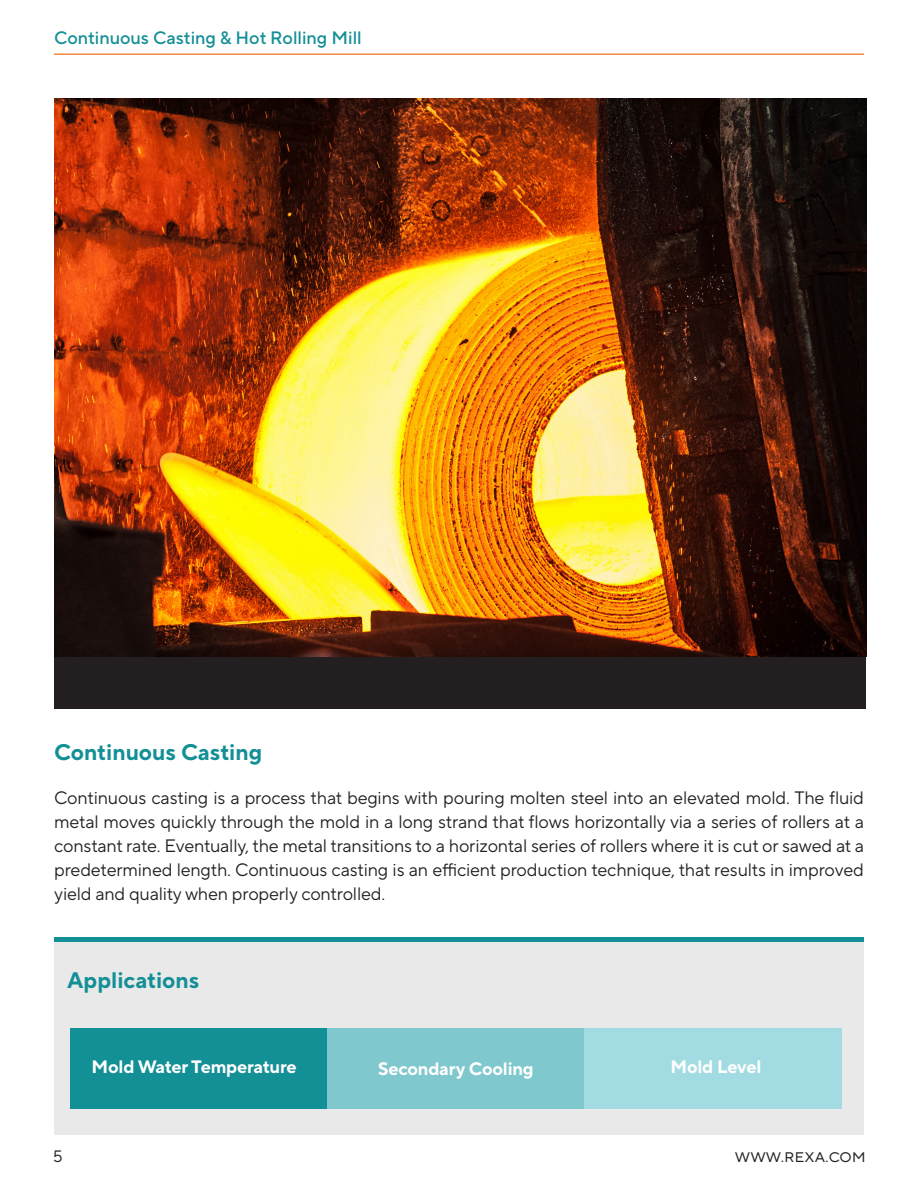
<style>
.page{position:relative;width:918px;height:1188px;background:#fff}
.page>*{position:absolute;margin:0;border:0;box-sizing:border-box;transform-origin:0 0}
.t1{font:700 22.5px "TT Norms Pro";color:#138f96}
.t2{font:18px/24px "TT Norms Pro";letter-spacing:-.01em;color:#231f20;text-align:justify}
.t3{font:700 18px "TT Norms Pro";letter-spacing:-.01em;color:#fff}
.t4{font:500 18px "TT Norms Pro";color:#138f96}
.t5{font:16.5px "TT Norms Pro";color:#231f20}
</style>
<div class="page">
<div style="left:54px;top:99px;width:812px;height:610px;background:#231f20"></div>
<img style="left:54px;top:99px;width:812px;height:558px">
<hr style="left:54px;top:53px;width:810px;height:2px;background:#f58a43">
<div style="left:54px;top:942px;width:810px;height:193px;background:#e9e9e9"></div>
<div style="left:54px;top:937px;width:810px;height:5px;background:#138f96"></div>
<div style="left:70px;top:1028px;width:257px;height:81px;background:#138f96"></div>
<div style="left:327px;top:1028px;width:257px;height:81px;background:#7fc8cd"></div>
<div style="left:584px;top:1028px;width:258px;height:81px;background:#a3dbe2"></div>
<p class="t4" style="left:54px;top:24px;width:309px">Continuous Casting &amp; Hot Rolling Mill</p>
<p class="t1" style="left:54px;top:735px;width:209px">Continuous Casting</p>
<p class="t2" style="left:54px;top:786px;width:811px">Continuous casting is a process that begins with pouring molten steel into an elevated mold. The fluid metal moves quickly through the mold in a long strand that flows horizontally via a series of rollers at a constant rate. Eventually, the metal transitions to a horizontal series of rollers where it is cut or sawed at a predetermined length. Continuous casting is an efficient production technique, that results in improved yield and quality when properly controlled.</p>
<p class="t1" style="left:67px;top:964px;width:134px">Applications</p>
<p class="t3" style="left:92px;top:1054px;width:207px">Mold Water Temperature</p>
<p class="t3" style="left:378px;top:1055px;width:157px">Secondary Cooling</p>
<p class="t3" style="left:671px;top:1054px;width:92px">Mold Level</p>
<p class="t5" style="left:53px;top:1144px;width:11px">5</p>
<p class="t5" style="left:735px;top:1145px;width:132px">www.rexa.com</p>
</div>
